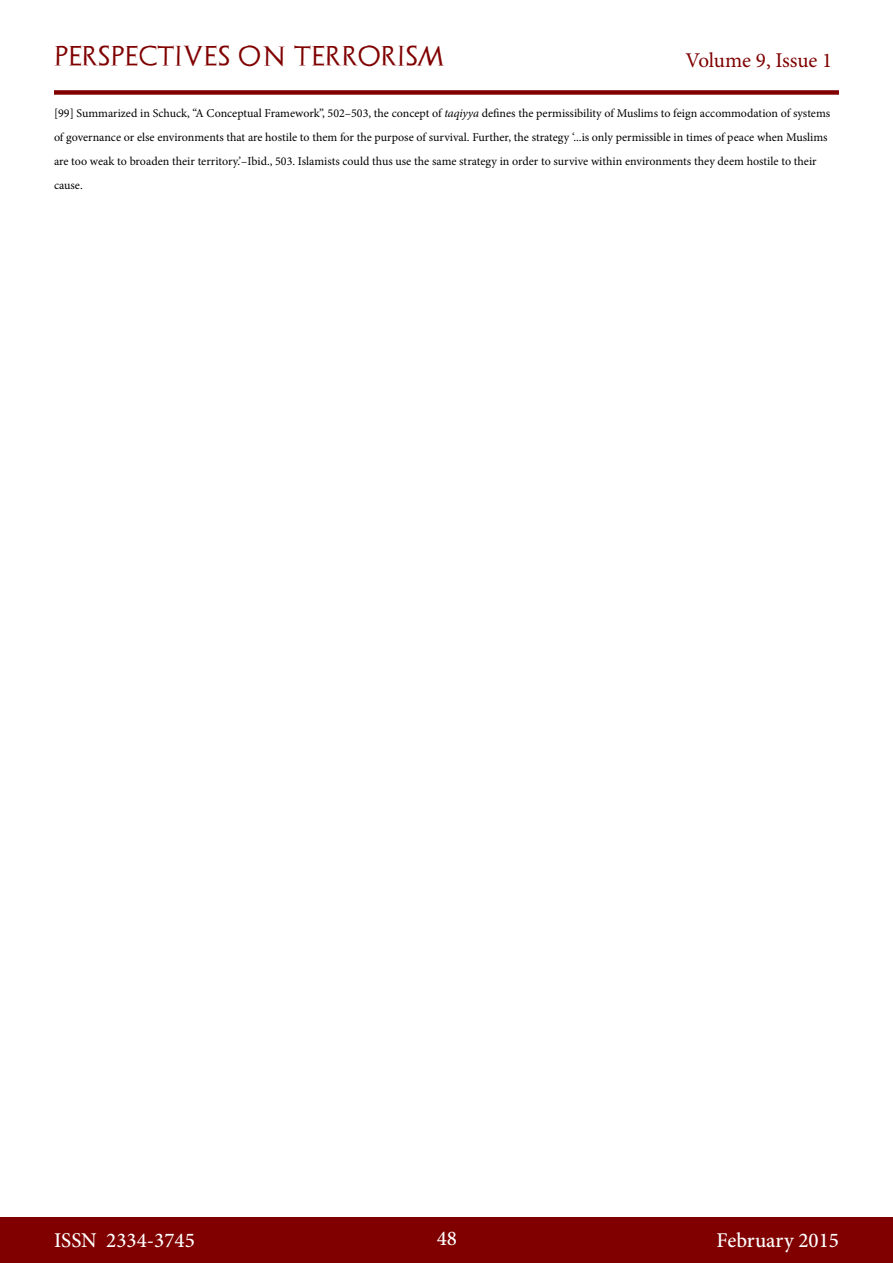
<style>
.page{position:relative;width:893px;height:1263px;background:#fff}
.page>*{position:absolute;margin:0;border:0;box-sizing:border-box;transform-origin:0 0}
.t1{font:500 21px "Minion Pro";color:#fff}
.t2{font:21px "Archeologicaps";letter-spacing:.045em;color:#800000}
.t3{font:21px "Minion Pro";letter-spacing:-.005em;color:#800000}
.Footnotes{font:12px/24px "Minion Pro";color:#000}
.s1{font-style:italic}
</style>
<div class="page">
<div style="left:0;top:1217px;width:893px;height:46px;background:#800000"></div>
<div style="left:54px;top:90px;width:785px;height:5px;background:#800000"></div>
<h1 class="t2" style="left:54px;top:43px;width:392px">PERSPECTIVES ON TERRORISM</h1>
<h1 class="t3" style="left:686px;top:46px;width:148px">Volume 9, Issue 1</h1>
<p class="Footnotes" style="left:54px;top:101px;width:778px">[99] Summarized in Schuck, “A Conceptual Framework”, 502–503, the concept of <span class="s1">taqiyya</span> defines the permissibility of Muslims to feign accommodation of systems of governance or else environments that are hostile to them for the purpose of survival. Further, the strategy ‘...is only permissible in times of peace when Muslims are too weak to broaden their territory.’–Ibid., 503. Islamists could thus use the same strategy in order to survive within environments they deem hostile to their cause.</p>
<h1 class="t1" style="left:54px;top:1226px;width:142px">ISSN 2334-3745</h1>
<h1 class="t1" style="left:437px;top:1224px;width:22px">48</h1>
<h1 class="t1" style="left:717px;top:1226px;width:124px">February 2015</h1>
</div>
